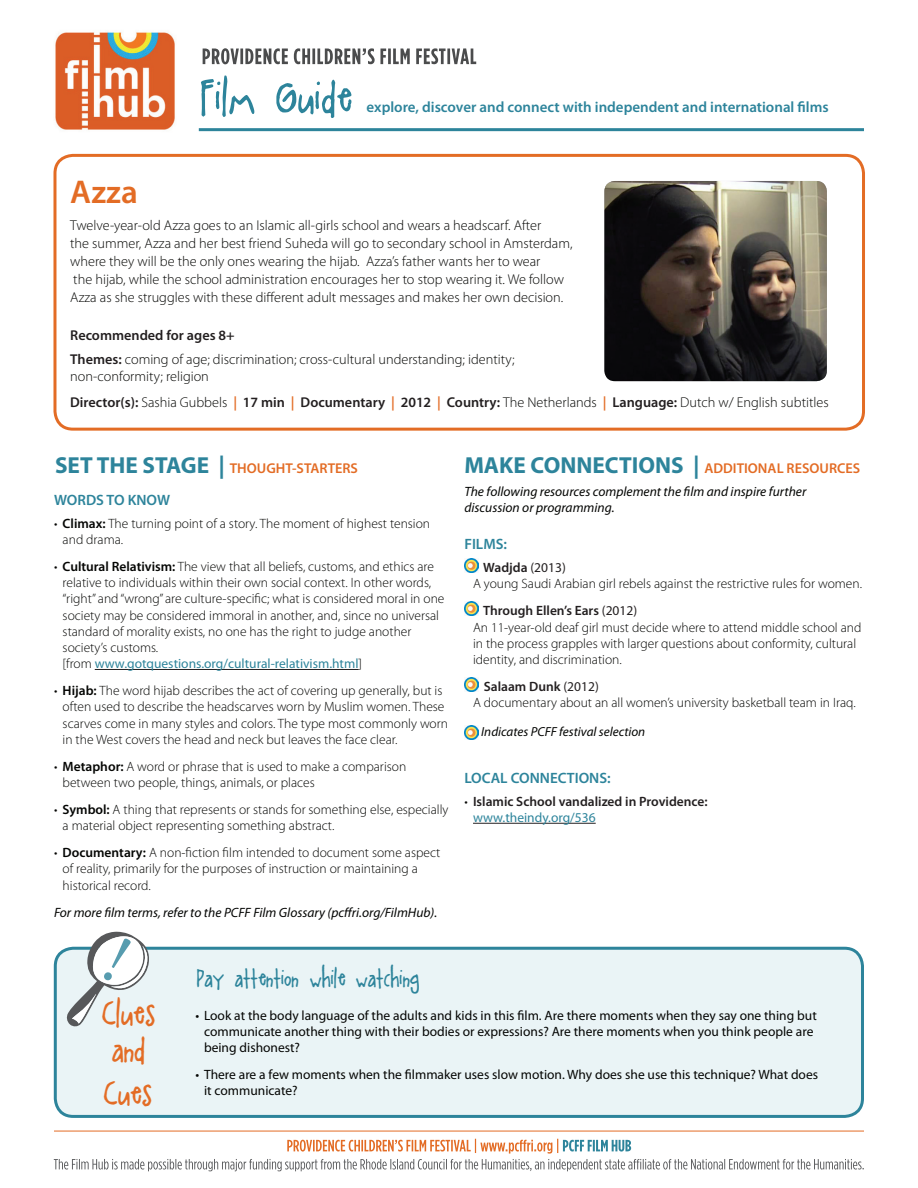
<style>
.page{position:relative;width:918px;height:1188px;background:#fff}
.page>*{position:absolute;margin:0;border:0;box-sizing:border-box;transform-origin:0 0}
.t1{font:600 33px "Myriad Pro";color:#e36c25}
.t2{font:30px/36px "A Little Pot";color:#e36c25;text-align:center}
.t3{font:21px "A Little Pot";color:#2d849b}
.t4{font:600 15px "Myriad Pro";color:#2d849b}
.t5{font:300 14.25px/18px "Myriad Pro";color:#040503}
.t6{font:600 14.25px "Myriad Pro";color:#e36c25}
.t7{font:300 13.5px/16.2px "Myriad Pro";color:#040503}
.t8{font:13.5px/16.2px "Myriad Pro";color:#040503}
.t9{font:italic 13.5px/16.2px "Myriad Pro";color:#040503}
.t10{font:600 13.5px/16.2px "Myriad Pro";color:#231f20}
.t11{font:italic 13.2px "Myriad Pro";color:#040503}
.s1{font-weight:600;color:#231f20}
.s2{font-weight:600;color:#e36c25}
.s3{font-weight:700;font-size:23.25px;color:#2d849b}
.s4{font-weight:600}
.s5{font-weight:400;color:#2d849b}
.s6{font-weight:400;color:#231f20}
.s7{font-weight:300;color:#040503}
</style>
<div class="page">
<hr style="left:54px;top:1131px;width:810px;height:1px;background:#e36c25">
<svg style="left:54px;top:1139px;width:810px;height:32px"></svg>
<img style="left:55px;top:31px;width:120px;height:99px">
<hr style="left:199px;top:128px;width:665px;height:3px;background:#2d849b">
<svg style="left:203px;top:48px;width:273px;height:16px"></svg>
<svg style="left:201px;top:76px;width:150px;height:42px"></svg>
<hr style="left:95px;top:669px;width:264px;height:1px;background:#231f20">
<div style="left:53px;top:154px;width:812px;height:277px;border:3px solid #e36c25;border-radius:18px"></div>
<div style="left:55px;top:948px;width:807px;height:168px;background:#eaf4f6;border-radius:18px"></div>
<div style="left:54px;top:947px;width:810px;height:171px;border:3px solid #2d849b;border-radius:18px"></div>
<svg style="left:66px;top:931px;width:84px;height:96px"></svg>
<img style="left:604px;top:181px;width:223px;height:200px">
<img style="left:464px;top:559px;width:14px;height:13px">
<img style="left:464px;top:602px;width:14px;height:13px">
<img style="left:464px;top:678px;width:14px;height:13px">
<img style="left:464px;top:726px;width:14px;height:13px">
<hr style="left:473px;top:823px;width:123px;height:1px;background:#231f20">
<p class="t4" style="left:367px;top:98px;width:464px">explore, discover and connect with independent and international films</p>
<h1 class="t1" style="left:70px;top:171px;width:69px">Azza</h1>
<p class="t5" style="left:70px;top:216px;width:504px">Twelve-year-old Azza goes to an Islamic all-girls school and wears a headscarf. After<br>the summer, Azza and her best friend Suheda will go to secondary school in Amsterdam, where they will be the only ones wearing the hijab. Azza’s father wants her to wear<br>the hijab, while the school administration encourages her to stop wearing it. We follow Azza as she struggles with these different adult messages and makes her own decision.</p>
<p class="t5" style="left:70px;top:323px;width:446px;line-height:23.9px"><span class="s1">Recommended for ages 8+<br>Themes:</span> coming of age; discrimination; cross-cultural understanding; identity;</p>
<p class="t5" style="left:70px;top:367px;width:140px">non-conformity; religion</p>
<p class="t5" style="left:70px;top:393px;width:760px"><span class="s1">Director(s):</span> Sashia Gubbels <span class="s2">|</span> <span class="s1">17 min</span> <span class="s2">|</span> <span class="s1">Documentary</span> <span class="s2">|</span> <span class="s1">2012</span> <span class="s2">|</span> <span class="s1">Country:</span> The Netherlands <span class="s2">|</span> <span class="s1">Language:</span> Dutch w/ English subtitles</p>
<p class="t6" style="left:55px;top:459px;width:304px"><span class="s3">SET THE STAGE |</span> THOUGHT-STARTERS</p>
<p class="t4" style="left:54px;top:490px;width:118px">WORDS TO KNOW</p>
<p class="t7" style="left:63px;top:515px;width:369px;text-indent:-9px">• <span class="s4">Climax:</span> The turning point of a story. The moment of highest tension and drama.</p>
<p class="t7" style="left:63px;top:558px;width:383px;text-indent:-9px">• <span class="s4">Cultural Relativism:</span> The view that all beliefs, customs, and ethics are relative to individuals within their own social context. In other words, “right” and “wrong” are culture-specific; what is considered moral in one society may be considered immoral in another, and, since no universal standard of morality exists, no one has the right to judge another society’s customs.<br>[from <span class="s5">www.gotquestions.org/cultural-relativism.html</span>]</p>
<p class="t7" style="left:63px;top:682px;width:387px;text-indent:-9px">• <span class="s4">Hijab:</span> The word hijab describes the act of covering up generally, but is often used to describe the headscarves worn by Muslim women. These scarves come in many styles and colors. The type most commonly worn in the West covers the head and neck but leaves the face clear.</p>
<p class="t7" style="left:63px;top:758px;width:345px;text-indent:-9px">• <span class="s4">Metaphor:</span> A word or phrase that is used to make a comparison between two people, things, animals, or places</p>
<p class="t7" style="left:63px;top:801px;width:387px;text-indent:-9px">• <span class="s4">Symbol:</span> A thing that represents or stands for something else, especially a material object representing something abstract.</p>
<p class="t7" style="left:63px;top:844px;width:379px;text-indent:-9px">• <span class="s4">Documentary:</span> A non-fiction film intended to document some aspect of reality, primarily for the purposes of instruction or maintaining a historical record.</p>
<p class="t9" style="left:54px;top:904px;width:385px">For more film terms, refer to the PCFF Film Glossary (pcffri.org/FilmHub).</p>
<p class="t6" style="left:464px;top:459px;width:397px"><span class="s3">MAKE CONNECTIONS |</span> ADDITIONAL RESOURCES</p>
<p class="t9" style="left:464px;top:483px;width:343px">The following resources complement the film and inspire further discussion or programming.</p>
<p class="t4" style="left:464px;top:535px;width:44px">FILMS:</p>
<p class="t7" style="left:473px;top:559px;width:391px;text-indent:10px"><span class="s1">Wadjda</span> <span class="s6">(2013)<br></span>A young Saudi Arabian girl rebels against the restrictive rules for women.</p>
<p class="t7" style="left:473px;top:603px;width:390px;text-indent:10px"><span class="s1">Through Ellen’s Ears</span> <span class="s6">(2012)<br></span>An 11-year-old deaf girl must decide where to attend middle school and in the process grapples with larger questions about conformity, cultural identity, and discrimination.</p>
<p class="t7" style="left:473px;top:678px;width:384px;text-indent:11px"><span class="s1">Salaam Dunk</span> <span class="s6">(2012)<br></span>A documentary about an all women’s university basketball team in Iraq.</p>
<p class="t11" style="left:481px;top:724px;width:166px">Indicates PCFF festival selection</p>
<p class="t4" style="left:464px;top:768px;width:148px">LOCAL CONNECTIONS:</p>
<p class="t10" style="left:473px;top:793px;width:236px;text-indent:-9px"><span class="s7">•</span> Islamic School vandalized in Providence: <span class="s5">www.theindy.org/536</span></p>
<h3 class="t3" style="left:197px;top:968px;width:224px">Pay attention: while watching</h3>
<h2 class="t2" style="left:102px;top:998px;width:55px">Clues and</h2>
<h2 class="t2" style="left:103px;top:1077px;width:50px">Cues</h2>
<p class="t8" style="left:204px;top:1007px;width:614px;text-indent:-9px">• Look at the body language of the adults and kids in this film. Are there moments when they say one thing but communicate another thing with their bodies or expressions? Are there moments when you think people are being dishonest?</p>
<p class="t8" style="left:204px;top:1066px;width:616px;text-indent:-9px">• There are a few moments when the filmmaker uses slow motion. Why does she use this technique? What does it communicate?</p>
</div>
